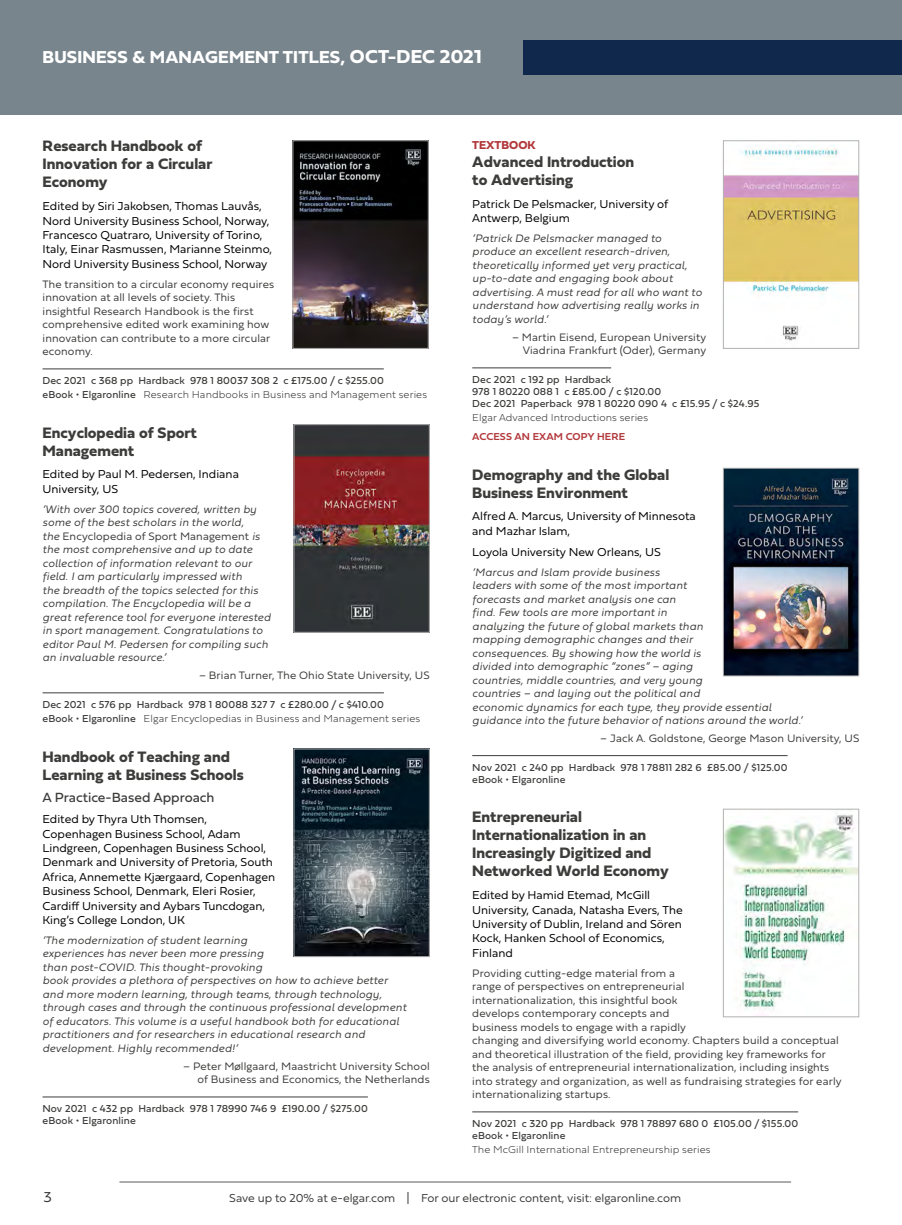
<style>
.page{position:relative;width:902px;height:1225px;background:#fff}
.page>*{position:absolute;margin:0;border:0;box-sizing:border-box;transform-origin:0 0}
.t1{font:700 18px "Fieldwork Hum";letter-spacing:.01em;color:#fff}
.t2{font:700 15.75px/18px "Fieldwork Hum";color:#3c3c3b}
.t3{font:15px "Fieldwork Hum Light";color:#3c3c3b}
.t4{font:13.8px "Fieldwork Hum";color:#3c3c3b}
.t5{font:12px/14.4px "Fieldwork Hum Light";color:#000}
.t6{font:12px "Fieldwork Hum Light";color:#3c3c3b}
.t7{font:700 12px "Fieldwork Hum";color:#b2393c}
.t8{font:italic 300 11.25px/13.5px "Fieldwork";letter-spacing:.01em;color:#3c3c3b}
.t9{font:11.25px/13.5px "Fieldwork Hum Light";letter-spacing:.01em;color:#3c3c3b}
.t10{font:10.5px/12px "Fieldwork Hum";letter-spacing:.01em;color:#3c3c3b}
.t11{font:100 10.5px "Fieldwork Hum";letter-spacing:.01em;color:#3c3c3b}
.t12{font:700 10.5px "Fieldwork Hum Demi";letter-spacing:.01em;color:#b2393c}
.s1{font-size:19.5px}
.s2{font-weight:100}
.s3{font-family:"Fieldwork";font-weight:300;font-style:italic}
.s4{font-size:18px}
</style>
<div class="page">
<hr style="left:119px;top:1181px;width:672px;height:1px;background:#3c3c3b">
<div style="left:0;top:0;width:901px;height:115px;background:#79858d"></div>
<div style="left:523px;top:40px;width:378px;height:34px;background:#10284c"></div>
<hr style="left:43px;top:368px;width:341px;height:1px;background:#3c3c3b">
<hr style="left:43px;top:692px;width:341px;height:1px;background:#3c3c3b">
<hr style="left:43px;top:1096px;width:325px;height:1px;background:#3c3c3b">
<hr style="left:472px;top:367px;width:139px;height:1px;background:#3c3c3b">
<hr style="left:472px;top:755px;width:315px;height:1px;background:#3c3c3b">
<hr style="left:472px;top:1111px;width:326px;height:1px;background:#3c3c3b">
<img style="left:294px;top:142px;width:132px;height:205px">
<div style="left:292px;top:140px;width:136px;height:209px;border:1px solid #b3b2b2"></div>
<img style="left:295px;top:426px;width:132px;height:204px">
<div style="left:293px;top:424px;width:136px;height:208px;border:1px solid #b3b2b2"></div>
<img style="left:725px;top:470px;width:132px;height:204px">
<div style="left:723px;top:468px;width:136px;height:208px;border:1px solid #b3b2b2"></div>
<img style="left:725px;top:145px;width:132px;height:196px">
<div style="left:723px;top:140px;width:136px;height:209px;border:1px solid #b3b2b2"></div>
<img style="left:725px;top:813px;width:132px;height:197px">
<div style="left:723px;top:809px;width:136px;height:208px;border:1px solid #b3b2b2"></div>
<img style="left:295px;top:750px;width:132px;height:205px">
<h1 class="t1" style="left:43px;top:43px;width:440px">BUSINESS &amp; MANAGEMENT TITLES, <span class="s1">OCT-DEC 2021</span></h1>
<h2 class="t2" style="left:43px;top:136px;width:171px">Research Handbook of<br>Innovation for a Circular<br>Economy</h2>
<p class="t5" style="left:43px;top:198px;width:231px">Edited by Siri Jakobsen, Thomas Lauvås, Nord University Business School, Norway, Francesco Quatraro, University of Torino, Italy, Einar Rasmussen, Marianne Steinmo, Nord University Business School, Norway</p>
<p class="t9" style="left:43px;top:276px;width:233px">The transition to a circular economy requires innovation at all levels of society. This insightful Research Handbook is the first comprehensive edited work examining how innovation can contribute to a more circular economy.</p>
<p class="t10" style="left:43px;top:373px;width:386px;line-height:14.1px">Dec 2021 c 368 pp Hardback 978 1 80037 308 2 c £175.00 / c $255.00<br>eBook • Elgaronline <span class="s2">Research Handbooks in Business and Management series</span></p>
<h2 class="t2" style="left:43px;top:423px;width:156px">Encyclopedia of Sport<br>Management</h2>
<p class="t5" style="left:43px;top:467px;width:198px">Edited by Paul M. Pedersen, Indiana<br>University, US</p>
<p class="t8" style="left:43px;top:502px;width:215px">‘With over 300 topics covered, written by some of the best scholars in the world,</p>
<p class="t9" style="left:43px;top:529px;width:219px"><span class="s3">the</span> Encyclopedia of Sport Management <span class="s3">is</span></p>
<p class="t8" style="left:43px;top:542px;width:230px">the most comprehensive and up to date collection of information relevant to our field. I am particularly impressed with<br>the breadth of the topics selected for this compilation. The Encyclopedia will be a great reference tool for everyone interested in sport management. Congratulations to editor Paul M. Pedersen for compiling such an invaluable resource.’</p>
<p class="t9" style="left:199px;top:668px;width:232px">– Brian Turner, The Ohio State University, US</p>
<p class="t10" style="left:43px;top:697px;width:379px;line-height:14.1px">Dec 2021 c 576 pp Hardback 978 1 80088 327 7 c £280.00 / c $410.00<br>eBook • Elgaronline <span class="s2">Elgar Encyclopedias in Business and Management series</span></p>
<h2 class="t2" style="left:43px;top:746px;width:203px">Handbook of Teaching and<br>Learning at Business Schools</h2>
<p class="t4" style="left:43px;top:787px;width:173px">A Practice-Based Approach</p>
<p class="t5" style="left:43px;top:811px;width:234px">Edited by Thyra Uth Thomsen, Copenhagen Business School, Adam Lindgreen, Copenhagen Business School, Denmark and University of Pretoria, South Africa, Annemette Kjærgaard, Copenhagen Business School, Denmark, Eleri Rosier, Cardiff University and Aybars Tuncdogan, King’s College London, UK</p>
<p class="t8" style="left:43px;top:933px;width:365px">‘The modernization of student learning<br>experiences has never been more pressing<br>than post-COVID. This thought-provoking<br>book provides a plethora of perspectives on how to achieve better and more modern learning, through teams, through technology, through cases and through the continuous professional development of educators. This volume is a useful handbook both for educational practitioners and for researchers in educational research and development. Highly recommended!’</p>
<p class="t9" style="left:183px;top:1058px;width:248px;text-align:right">– Peter Møllgaard, Maastricht University School of Business and Economics, the Netherlands</p>
<p class="t10" style="left:43px;top:1102px;width:327px">Nov 2021 c 432 pp Hardback 978 1 78990 746 9 £190.00 / $275.00 eBook • Elgaronline</p>
<p class="t7" style="left:472px;top:135px;width:65px">TEXTBOOK</p>
<h2 class="t2" style="left:472px;top:152px;width:163px">Advanced Introduction to Advertising</h2>
<p class="t5" style="left:472px;top:196px;width:197px">Patrick De Pelsmacker, University of<br>Antwerp, Belgium</p>
<p class="t8" style="left:472px;top:231px;width:231px">‘Patrick De Pelsmacker managed to produce an excellent research-driven, theoretically informed yet very practical, up-to-date and engaging book about advertising. A must read for all who want to understand how advertising really works in today’s world.’</p>
<p class="t9" style="left:512px;top:329px;width:196px;text-align:right">– Martin Eisend, European University<br>Viadrina Frankfurt (Oder), Germany</p>
<p class="t10" style="left:472px;top:373px;width:289px">Dec 2021 c 192 pp Hardback<br>978 1 80220 088 1 c £85.00 / c $120.00<br>Dec 2021 Paperback 978 1 80220 090 4 c £15.95 / c $24.95</p>
<p class="t11" style="left:472px;top:409px;width:177px">Elgar Advanced Introductions series</p>
<p class="t12" style="left:472px;top:428px;width:154px">ACCESS AN EXAM COPY HERE</p>
<h2 class="t2" style="left:472px;top:465px;width:198px">Demography and the Global<br>Business Environment</h2>
<p class="t5" style="left:472px;top:509px;width:225px">Alfred A. Marcus, University of Minnesota and Mazhar Islam,</p>
<p class="t5" style="left:472px;top:544px;width:190px">Loyola University New Orleans, US</p>
<p class="t8" style="left:472px;top:564px;width:331px">‘Marcus and Islam provide business<br>leaders with some of the most important<br>forecasts and market analysis one can<br>find. Few tools are more important in<br>analyzing the future of global markets than<br>mapping demographic changes and their<br>consequences. By showing how the world is<br>divided into demographic “zones” – aging<br>countries, middle countries, and very young<br>countries – and laying out the political and<br>economic dynamics for each type, they provide essential guidance into the future behavior of nations around the world.’</p>
<p class="t9" style="left:600px;top:731px;width:261px">– Jack A. Goldstone, George Mason University, US</p>
<p class="t10" style="left:472px;top:761px;width:317px">Nov 2021 c 240 pp Hardback 978 1 78811 282 6 £85.00 / $125.00 eBook • Elgaronline</p>
<h2 class="t2" style="left:472px;top:807px;width:198px">Entrepreneurial<br>Internationalization in an<br>Increasingly Digitized and<br>Networked World Economy</h2>
<p class="t5" style="left:472px;top:887px;width:212px">Edited by Hamid Etemad, McGill<br>University, Canada, Natasha Evers, The<br>University of Dublin, Ireland and Sören<br>Kock, Hanken School of Economics,<br>Finland</p>
<p class="t9" style="left:472px;top:965px;width:371px">Providing cutting-edge material from a<br>range of perspectives on entrepreneurial<br>internationalization, this insightful book<br>develops contemporary concepts and<br>business models to engage with a rapidly<br>changing and diversifying world economy. Chapters build a conceptual and theoretical illustration of the field, providing key frameworks for the analysis of entrepreneurial internationalization, including insights into strategy and organization, as well as fundraising strategies for early internationalizing startups.</p>
<p class="t10" style="left:472px;top:1117px;width:327px">Nov 2021 c 320 pp Hardback 978 1 78897 680 0 £105.00 / $155.00 eBook • Elgaronline</p>
<p class="t11" style="left:472px;top:1140px;width:240px">The McGill International Entrepreneurship series</p>
<h3 class="t3" style="left:44px;top:1184px;width:10px">3</h3>
<p class="t6" style="left:229px;top:1188px;width:453px">Save up to 20% at e-elgar.com <span class="s4">I</span> For our electronic content, visit: elgaronline.com</p>
</div>
